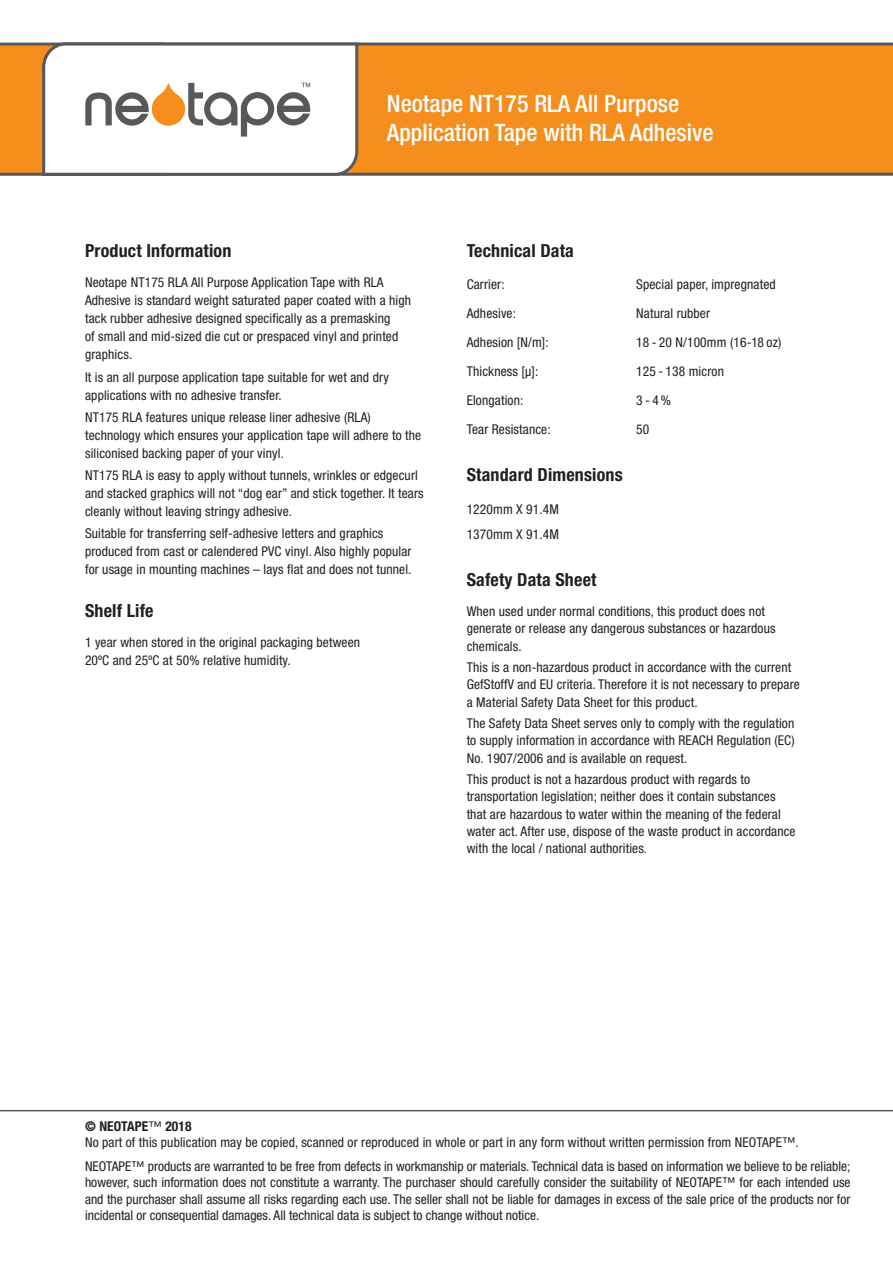
<style>
.page{position:relative;width:893px;height:1263px;background:#fff}
.page>*{position:absolute;margin:0;border:0;box-sizing:border-box;transform-origin:0 0}
.t1{font:500 condensed 24px/28.8px "Helvetica Neue LT Std";color:#fff}
.t2{font:700 condensed 18px "Helvetica Neue LT Std";letter-spacing:.01em;color:#231f20}
.t3{font:condensed 13.5px/18px "Helvetica Neue LT Std";letter-spacing:.01em;color:#231f20}
.t4{font:700 condensed 13.5px "Helvetica Neue LT Std";letter-spacing:.01em;color:#231f20}
.s1{font-weight:400}
</style>
<div class="page">
<div style="left:360px;top:42px;width:533px;height:134px;background:#f68e1e"></div>
<svg style="left:0;top:42px;width:360px;height:134px"></svg>
<hr style="left:0;top:1110px;width:893px;height:1px;background:#57585a">
<p class="t1" style="left:387px;top:89px;width:328px">Neotape NT175 RLA All Purpose<br>Application Tape with RLA Adhesive</p>
<p class="t2" style="left:85px;top:239px;width:148px">Product Information</p>
<p class="t3" style="left:85px;top:274px;width:328px">Neotape NT175 RLA All Purpose Application Tape with RLA Adhesive is standard weight saturated paper coated with a high tack rubber adhesive designed specifically as a premasking<br>of small and mid-sized die cut or prespaced vinyl and printed graphics.</p>
<p class="t3" style="left:85px;top:368px;width:305px">It is an all purpose application tape suitable for wet and dry applications with no adhesive transfer.</p>
<p class="t3" style="left:85px;top:408px;width:338px">NT175 RLA features unique release liner adhesive (RLA) technology which ensures your application tape will adhere to the siliconised backing paper of your vinyl.</p>
<p class="t3" style="left:85px;top:466px;width:340px">NT175 RLA is easy to apply without tunnels, wrinkles or edgecurl and stacked graphics will not “dog ear” and stick together. It tears cleanly without leaving stringy adhesive.</p>
<p class="t3" style="left:85px;top:525px;width:328px">Suitable for transferring self-adhesive letters and graphics produced from cast or calendered PVC vinyl. Also highly popular for usage in mounting machines – lays flat and does not tunnel.</p>
<p class="t2" style="left:85px;top:600px;width:70px">Shelf Life</p>
<p class="t3" style="left:85px;top:634px;width:277px;line-height:17.2px">1 year when stored in the original packaging between<br>20ºC and 25ºC at 50% relative humidity.</p>
<p class="t2" style="left:467px;top:239px;width:109px">Technical Data</p>
<p class="t3" style="left:467px;top:275px;width:39px">Carrier:</p>
<p class="t3" style="left:636px;top:275px;width:141px">Special paper, impregnated</p>
<p class="t3" style="left:467px;top:304px;width:51px">Adhesive:</p>
<p class="t3" style="left:636px;top:304px;width:75px">Natural rubber</p>
<p class="t3" style="left:467px;top:333px;width:84px">Adhesion [N/m]:</p>
<p class="t3" style="left:636px;top:333px;width:147px">18 - 20 N/100mm (16-18 oz)</p>
<p class="t3" style="left:467px;top:362px;width:73px">Thickness [µ]:</p>
<p class="t3" style="left:636px;top:362px;width:89px">125 - 138 micron</p>
<p class="t3" style="left:467px;top:391px;width:58px">Elongation:</p>
<p class="t3" style="left:636px;top:391px;width:36px">3 - 4 %</p>
<p class="t3" style="left:467px;top:420px;width:85px">Tear Resistance:</p>
<p class="t3" style="left:636px;top:420px;width:15px">50</p>
<p class="t2" style="left:467px;top:464px;width:158px">Standard Dimensions</p>
<p class="t3" style="left:467px;top:500px;width:94px">1220mm X 91.4M</p>
<p class="t3" style="left:467px;top:525px;width:94px">1370mm X 91.4M</p>
<p class="t2" style="left:467px;top:569px;width:131px">Safety Data Sheet</p>
<p class="t3" style="left:467px;top:602px;width:310px;line-height:17.2px">When used under normal conditions, this product does not generate or release any dangerous substances or hazardous chemicals.</p>
<p class="t3" style="left:467px;top:658px;width:335px;line-height:17.2px">This is a non-hazardous product in accordance with the current<br>GefStoffV and EU criteria. Therefore it is not necessary to prepare a Material Safety Data Sheet for this product.</p>
<p class="t3" style="left:467px;top:714px;width:329px;line-height:17.2px;text-align:justify">The Safety Data Sheet serves only to comply with the regulation to supply information in accordance with REACH Regulation (EC)<br>No. 1907/2006 and is available on request.</p>
<p class="t3" style="left:467px;top:770px;width:330px;line-height:17.2px">This product is not a hazardous product with regards to transportation legislation; neither does it contain substances that are hazardous to water within the meaning of the federal water act. After use, dispose of the waste product in accordance with the local / national authorities.</p>
<p class="t4" style="left:85px;top:1118px;width:108px">© NEOTAPE<span class="s1">™</span> 2018</p>
<p class="t3" style="left:85px;top:1133px;width:715px">No part of this publication may be copied, scanned or reproduced in whole or part in any form without written permission from NEOTAPE™.</p>
<p class="t3" style="left:85px;top:1158px;width:767px;line-height:16.2px;text-align:justify">NEOTAPE™ products are warranted to be free from defects in workmanship or materials. Technical data is based on information we believe to be reliable; however, such information does not constitute a warranty. The purchaser should carefully consider the suitability of NEOTAPE™ for each intended use and the purchaser shall assume all risks regarding each use. The seller shall not be liable for damages in excess of the sale price of the products nor for incidental or consequential damages. All technical data is subject to change without notice.</p>
</div>
